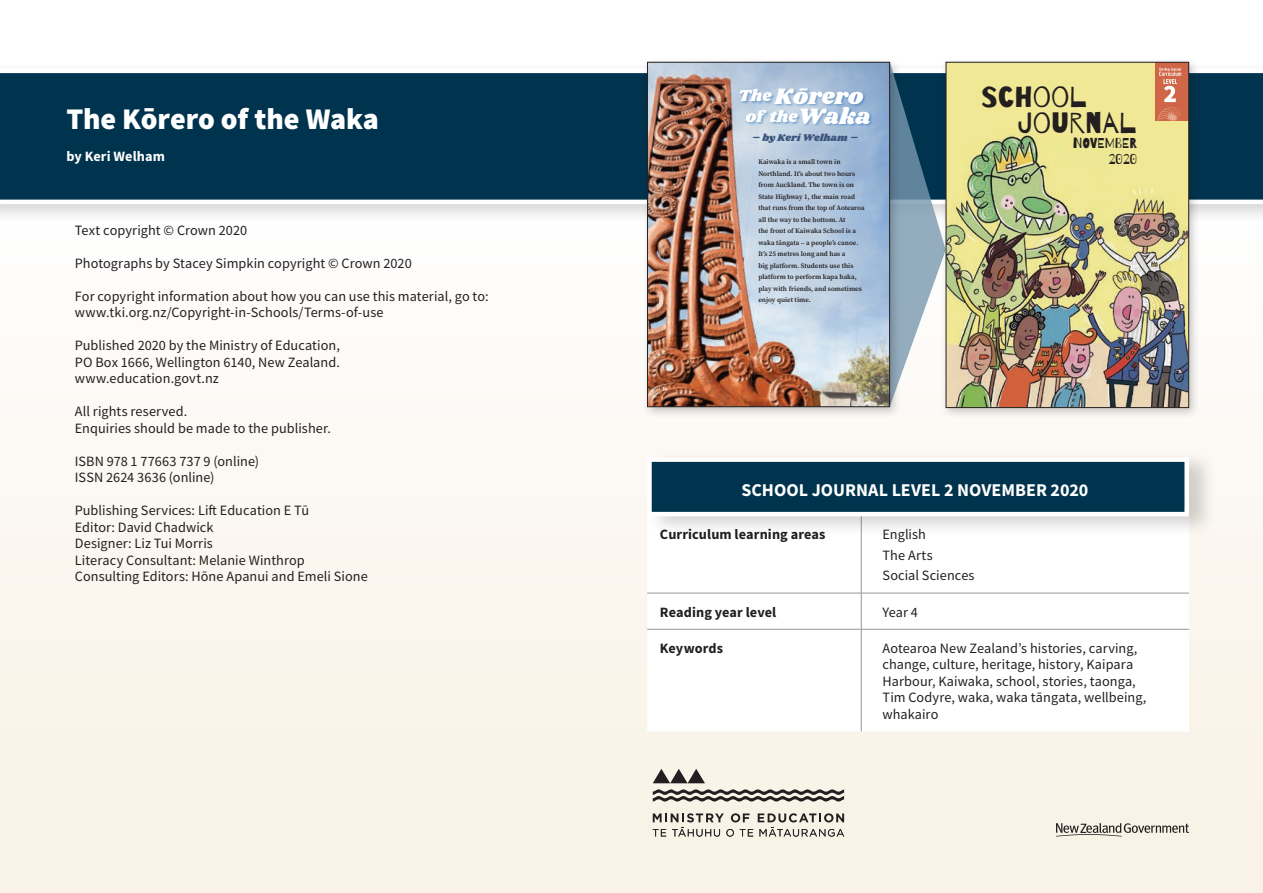
<style>
.page{position:relative;width:1263px;height:893px;background:#fff}
.page>*{position:absolute;margin:0;border:0;box-sizing:border-box;transform-origin:0 0}
.t1{font:900 30px "Source Sans Pro";letter-spacing:-.005em;color:#fff}
.t2{font:28.8px "Barrio";color:#231f20}
.t3{font:23.1px "Shrikhand";color:#fff}
.t4{font:700 18px "Source Sans Pro";color:#fff}
.t5{font:16.35px "Shrikhand";color:#fff}
.t6{font:14.25px/16.5px "Source Sans Pro";letter-spacing:.005em;color:#231f20}
.t7{font:700 14.25px "Source Sans Pro";letter-spacing:.005em;color:#231f20}
.t8{font:700 14.25px "Source Sans Pro";letter-spacing:.01em;color:#fff}
.t9{font:14.25px/15.3px "Barriecito";color:#231f20;text-align:right}
.t10{font:10.05px "Shrikhand";color:#3b547b}
.t11{font:600 6.9px/11.4px "Source Serif Pro";color:#231f20}
.t12{font:5.7px "Aronui";color:#fff}
.s1{font-size:16.35px}
.s2{font-size:23.1px}
</style>
<div class="page">
<div style="left:0;top:61px;width:1263px;height:164px;background:#231f20;opacity:.2"></div>
<svg style="left:0;top:69px;width:1263px;height:135px;background:#103f59"></svg>
<div style="left:0;top:224px;width:1263px;height:669px;background:linear-gradient(to bottom,#fefefd,#f8f1e4)"></div>
<svg style="left:647px;top:537px;width:542px;height:194px"></svg>
<hr style="left:861px;top:515px;width:1px;height:78px;background:#939598">
<hr style="left:647px;top:593px;width:214px;height:1px;background:#939598">
<hr style="left:861px;top:593px;width:328px;height:1px;background:#939598">
<hr style="left:861px;top:593px;width:1px;height:36px;background:#939598">
<hr style="left:647px;top:629px;width:214px;height:1px;background:#939598">
<hr style="left:861px;top:629px;width:328px;height:1px;background:#939598">
<hr style="left:861px;top:629px;width:1px;height:102px;background:#939598">
<div style="left:646px;top:449px;width:571px;height:88px;background:#231f20;opacity:.2"></div>
<div style="left:647px;top:457px;width:542px;height:59px;background:#00334e;border:4px solid #fff"></div>
<svg style="left:653px;top:813px;width:191px;height:24px;background:#c4beb6"></svg>
<svg style="left:653px;top:769px;width:52px;height:14px"></svg>
<svg style="left:653px;top:789px;width:191px;height:12px;background:#85807b"></svg>
<svg style="left:1056px;top:823px;width:133px;height:14px;background:#bfb9b1"></svg>
<div style="left:642px;top:57px;width:259px;height:361px;background:#231f20;opacity:.25"></div>
<img style="left:684px;top:64px;width:78px;height:71px">
<img style="left:762px;top:64px;width:126px;height:33px">
<img style="left:649px;top:64px;width:35px;height:187px">
<img style="left:762px;top:85px;width:28px;height:3px">
<img style="left:850px;top:97px;width:38px;height:216px">
<img style="left:778px;top:127px;width:81px;height:86px">
<img style="left:728px;top:127px;width:50px;height:278px">
<img style="left:666px;top:135px;width:90px;height:107px">
<img style="left:759px;top:205px;width:91px;height:98px">
<img style="left:870px;top:218px;width:18px;height:187px">
<img style="left:655px;top:234px;width:91px;height:106px">
<img style="left:649px;top:251px;width:15px;height:81px">
<img style="left:751px;top:303px;width:108px;height:78px">
<img style="left:849px;top:313px;width:30px;height:92px">
<img style="left:649px;top:332px;width:86px;height:73px">
<img style="left:748px;top:381px;width:103px;height:24px">
<img style="left:740px;top:88px;width:133px;height:39px">
<div style="left:647px;top:62px;width:243px;height:345px;border:1px solid #231f20"></div>
<div style="left:940px;top:57px;width:260px;height:362px;background:#231f20;opacity:.25"></div>
<img style="left:948px;top:64px;width:239px;height:342px">
<div style="left:1155px;top:62px;width:34px;height:58px;background:#cf6647"></div>
<img style="left:1157px;top:107px;width:14px;height:13px">
<img style="left:1163px;top:112px;width:14px;height:8px">
<svg style="left:1159px;top:68px;width:22px;height:34px"></svg>
<svg style="left:890px;top:62px;width:56px;height:346px"></svg>
<svg style="left:1184px;top:402px;width:6px;height:6px"></svg>
<div style="left:946px;top:62px;width:243px;height:346px;border:1px solid #231f20"></div>
<h1 class="t1" style="left:66px;top:98px;width:314px">The Kōrero of the Waka</h1>
<p class="t8" style="left:66px;top:146px;width:100px">by Keri Welham</p>
<p class="t6" style="left:75px;top:222px;width:174px">Text copyright © Crown 2020</p>
<p class="t6" style="left:75px;top:255px;width:338px">Photographs by Stacey Simpkin copyright © Crown 2020</p>
<p class="t6" style="left:75px;top:288px;width:415px">For copyright information about how you can use this material, go to: www.tki.org.nz/Copyright-in-Schools/Terms-of-use</p>
<p class="t6" style="left:75px;top:337px;width:267px;text-align:justify">Published 2020 by the Ministry of Education, PO Box 1666, Wellington 6140, New Zealand. www.education.govt.nz</p>
<p class="t6" style="left:75px;top:403px;width:258px">All rights reserved.<br>Enquiries should be made to the publisher.</p>
<p class="t6" style="left:75px;top:453px;width:186px">ISBN 978 1 77663 737 9 (online)<br>ISSN 2624 3636 (online)</p>
<p class="t6" style="left:75px;top:502px;width:294px">Publishing Services: Lift Education E Tū<br>Editor: David Chadwick<br>Designer: Liz Tui Morris<br>Literacy Consultant: Melanie Winthrop Consulting Editors: Hōne Apanui and Emeli Sione</p>
<p class="t12" style="left:662px;top:387px;width:7px">14</p>
<h3 class="t3" style="left:738px;top:80px;width:126px"><span class="s1">The</span> Kōrero</h3>
<p class="t5" style="left:746px;top:105px;width:127px">of the<span class="s2">Waka</span></p>
<p class="t10" style="left:752px;top:131px;width:108px">– by Keri Welham –</p>
<p class="t11" style="left:758px;top:157px;width:108px">Kaiwaka is a small town in<br>Northland. It’s about two hours from Auckland. The town is on<br>State Highway 1, the main road that runs from the top of Aotearoa all the way to the bottom. At<br>the front of Kaiwaka School is a waka tāngata – a people’s canoe.<br>It’s 25 metres long and has a<br>big platform. Students use this platform to perform kapa haka, play with friends, and sometimes enjoy quiet time.</p>
<h2 class="t2" style="left:981px;top:82px;width:106px">SCHOOL</h2>
<p class="t9" style="left:1073px;top:136px;width:66px">NOVEMBER<br>2020</p>
<h2 class="t2" style="left:1018px;top:107px;width:119px">JOURNAL</h2>
<p class="t4" style="left:741px;top:478px;width:348px">SCHOOL JOURNAL LEVEL 2 NOVEMBER 2020</p>
<p class="t7" style="left:660px;top:524px;width:167px">Curriculum learning areas</p>
<p class="t6" style="left:882px;top:524px;width:94px;line-height:20.7px">English<br>The Arts<br>Social Sciences</p>
<p class="t7" style="left:660px;top:602px;width:118px">Reading year level</p>
<p class="t6" style="left:882px;top:603px;width:37px">Year 4</p>
<p class="t7" style="left:660px;top:638px;width:65px">Keywords</p>
<p class="t6" style="left:882px;top:640px;width:265px">Aotearoa New Zealand’s histories, carving, change, culture, heritage, history, Kaipara Harbour, Kaiwaka, school, stories, taonga, Tim Codyre, waka, waka tāngata, wellbeing, whakairo</p>
</div>
